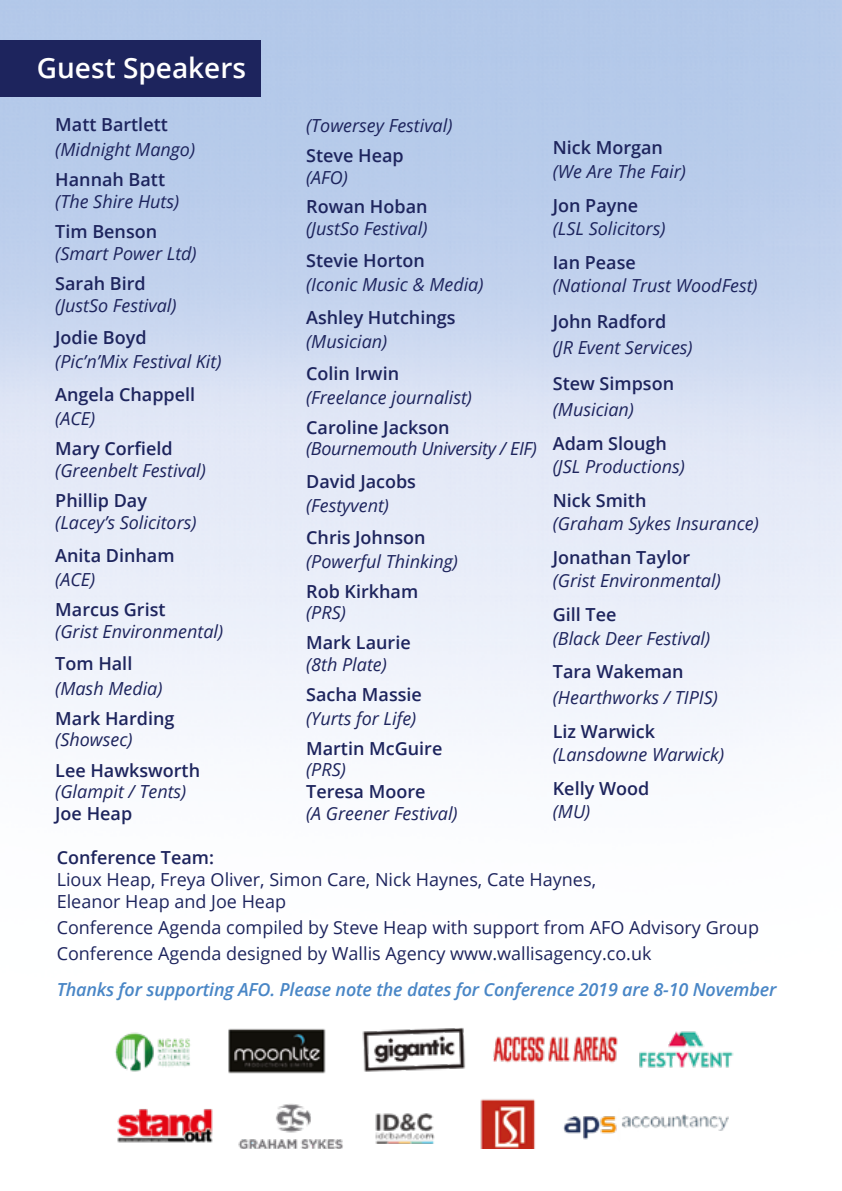
<style>
.page{position:relative;width:842px;height:1191px;background:#fff}
.page>*{position:absolute;margin:0;border:0;box-sizing:border-box;transform-origin:0 0}
.t1{font:600 28px "Open Sans";color:#fff}
.t2{font:italic 18px "Open Sans";color:#1d245d}
.t3{font:600 18px "Open Sans";color:#1d245d}
.t4{font:18px/21.6px "Open Sans";color:#1d245d}
.t5{font:italic 600 18px "Open Sans";letter-spacing:-.01em;color:#4986c6}
.t6{font:italic 18px "Open Sans";letter-spacing:-.02em;color:#1d245d}
</style>
<div class="page">
<img style="left:0;top:0;width:842px;height:1149px">
<div style="left:0;top:40px;width:261px;height:56px;background:#1d245d"></div>
<img style="left:109px;top:1027px;width:624px;height:121px">
<h1 class="t1" style="left:37px;top:49px;width:211px">Guest Speakers</h1>
<p class="t3" style="left:55px;top:113px;width:114px">Matt Bartlett</p>
<p class="t2" style="left:55px;top:137px;width:141px">(Midnight Mango)</p>
<p class="t3" style="left:55px;top:167px;width:111px">Hannah Batt</p>
<p class="t2" style="left:55px;top:189px;width:125px">(The Shire Huts)</p>
<p class="t3" style="left:55px;top:219px;width:103px">Tim Benson</p>
<p class="t2" style="left:55px;top:241px;width:143px">(Smart Power Ltd)</p>
<p class="t3" style="left:55px;top:271px;width:92px">Sarah Bird</p>
<p class="t2" style="left:55px;top:293px;width:123px">(JustSo Festival)</p>
<p class="t3" style="left:55px;top:325px;width:93px">Jodie Boyd</p>
<p class="t2" style="left:55px;top:349px;width:168px">(Pic’n’Mix Festival Kit)</p>
<p class="t3" style="left:55px;top:382px;width:141px">Angela Chappell</p>
<p class="t2" style="left:55px;top:406px;width:41px">(ACE)</p>
<p class="t3" style="left:55px;top:436px;width:119px">Mary Corfield</p>
<p class="t2" style="left:55px;top:458px;width:152px">(Greenbelt Festival)</p>
<p class="t3" style="left:55px;top:488px;width:93px">Phillip Day</p>
<p class="t2" style="left:55px;top:510px;width:143px">(Lacey’s Solicitors)</p>
<p class="t3" style="left:55px;top:542px;width:121px">Anita Dinham</p>
<p class="t2" style="left:55px;top:567px;width:41px">(ACE)</p>
<p class="t3" style="left:55px;top:597px;width:112px">Marcus Grist</p>
<p class="t2" style="left:55px;top:619px;width:169px">(Grist Environmental)</p>
<p class="t3" style="left:55px;top:651px;width:79px">Tom Hall</p>
<p class="t2" style="left:55px;top:675px;width:109px">(Mash Media)</p>
<p class="t3" style="left:55px;top:705px;width:121px">Mark Harding</p>
<p class="t2" style="left:55px;top:727px;width:79px">(Showsec)</p>
<p class="t3" style="left:55px;top:757px;width:146px">Lee Hawksworth</p>
<p class="t2" style="left:55px;top:779px;width:133px">(Glampit / Tents)</p>
<p class="t3" style="left:55px;top:801px;width:78px">Joe Heap</p>
<p class="t2" style="left:306px;top:113px;width:148px">(Towersey Festival)</p>
<p class="t3" style="left:306px;top:143px;width:99px">Steve Heap</p>
<p class="t2" style="left:306px;top:165px;width:43px">(AFO)</p>
<p class="t3" style="left:306px;top:194px;width:123px">Rowan Hoban</p>
<p class="t2" style="left:306px;top:216px;width:123px">(JustSo Festival)</p>
<p class="t3" style="left:306px;top:248px;width:120px">Stevie Horton</p>
<p class="t2" style="left:306px;top:272px;width:179px">(Iconic Music &amp; Media)</p>
<p class="t3" style="left:306px;top:305px;width:151px">Ashley Hutchings</p>
<p class="t2" style="left:306px;top:329px;width:83px">(Musician)</p>
<p class="t3" style="left:306px;top:361px;width:94px">Colin Irwin</p>
<p class="t2" style="left:306px;top:385px;width:167px">(Freelance journalist)</p>
<p class="t3" style="left:306px;top:415px;width:145px">Caroline Jackson</p>
<p class="t6" style="left:306px;top:436px;width:232px">(Bournemouth University / EIF)</p>
<p class="t3" style="left:306px;top:469px;width:111px">David Jacobs</p>
<p class="t2" style="left:306px;top:493px;width:84px">(Festyvent)</p>
<p class="t3" style="left:306px;top:525px;width:121px">Chris Johnson</p>
<p class="t2" style="left:306px;top:549px;width:153px">(Powerful Thinking)</p>
<p class="t3" style="left:306px;top:579px;width:114px">Rob Kirkham</p>
<p class="t2" style="left:306px;top:600px;width:41px">(PRS)</p>
<p class="t3" style="left:306px;top:630px;width:106px">Mark Laurie</p>
<p class="t2" style="left:306px;top:652px;width:82px">(8th Plate)</p>
<p class="t3" style="left:306px;top:682px;width:117px">Sacha Massie</p>
<p class="t2" style="left:306px;top:706px;width:112px">(Yurts for Life)</p>
<p class="t3" style="left:306px;top:735px;width:138px">Martin McGuire</p>
<p class="t2" style="left:306px;top:757px;width:41px">(PRS)</p>
<p class="t3" style="left:306px;top:779px;width:121px">Teresa Moore</p>
<p class="t2" style="left:306px;top:801px;width:153px">(A Greener Festival)</p>
<p class="t3" style="left:553px;top:136px;width:112px">Nick Morgan</p>
<p class="t2" style="left:553px;top:159px;width:135px">(We Are The Fair)</p>
<p class="t3" style="left:553px;top:193px;width:87px">Jon Payne</p>
<p class="t2" style="left:553px;top:216px;width:114px">(LSL Solicitors)</p>
<p class="t3" style="left:553px;top:250px;width:85px">Ian Pease</p>
<p class="t2" style="left:553px;top:273px;width:206px">(National Trust WoodFest)</p>
<p class="t3" style="left:553px;top:309px;width:115px">John Radford</p>
<p class="t2" style="left:553px;top:335px;width:141px">(JR Event Services)</p>
<p class="t3" style="left:553px;top:371px;width:123px">Stew Simpson</p>
<p class="t2" style="left:553px;top:397px;width:83px">(Musician)</p>
<p class="t3" style="left:553px;top:431px;width:116px">Adam Slough</p>
<p class="t2" style="left:553px;top:454px;width:134px">(JSL Productions)</p>
<p class="t3" style="left:553px;top:488px;width:95px">Nick Smith</p>
<p class="t2" style="left:553px;top:511px;width:208px">(Graham Sykes Insurance)</p>
<p class="t3" style="left:553px;top:545px;width:139px">Jonathan Taylor</p>
<p class="t2" style="left:553px;top:568px;width:169px">(Grist Environmental)</p>
<p class="t3" style="left:553px;top:602px;width:65px">Gill Tee</p>
<p class="t2" style="left:553px;top:625px;width:159px">(Black Deer Festival)</p>
<p class="t3" style="left:553px;top:659px;width:132px">Tara Wakeman</p>
<p class="t2" style="left:553px;top:685px;width:167px">(Hearthworks / TIPIS)</p>
<p class="t3" style="left:553px;top:718px;width:104px">Liz Warwick</p>
<p class="t2" style="left:553px;top:742px;width:173px">(Lansdowne Warwick)</p>
<p class="t3" style="left:553px;top:776px;width:98px">Kelly Wood</p>
<p class="t2" style="left:553px;top:799px;width:39px">(MU)</p>
<p class="t3" style="left:57px;top:845px;width:159px">Conference Team:</p>
<p class="t4" style="left:57px;top:868px;width:541px">Lioux Heap, Freya Oliver, Simon Care, Nick Haynes, Cate Haynes,<br>Eleanor Heap and Joe Heap</p>
<p class="t4" style="left:57px;top:913px;width:704px;line-height:26px">Conference Agenda compiled by Steve Heap with support from AFO Advisory Group<br>Conference Agenda designed by Wallis Agency www.wallisagency.co.uk</p>
<p class="t5" style="left:57px;top:977px;width:721px">Thanks for supporting AFO. Please note the dates for Conference 2019 are 8-10 November</p>
</div>
